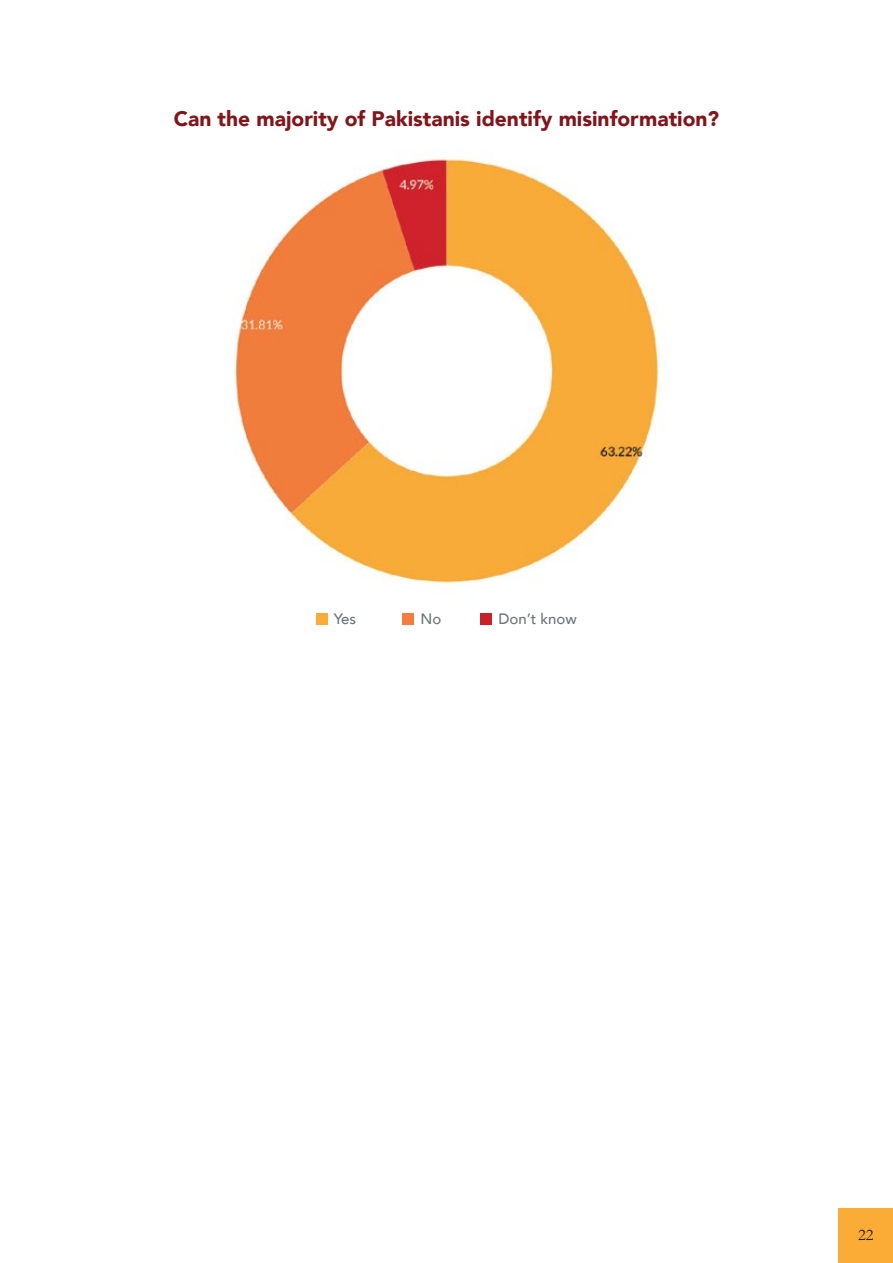
<style>
.page{position:relative;width:893px;height:1263px;background:#fff}
.page>*{position:absolute;margin:0;border:0;box-sizing:border-box;transform-origin:0 0}
.t1{font:900 21px "Avenir";color:#81161a}
.t2{font:16.5px "Garamond";color:#231f20}
.t3{font:500 15px "Avenir";color:#6d767e}
</style>
<div class="page">
<img style="left:234px;top:158px;width:426px;height:426px">
<div style="left:316px;top:613px;width:11px;height:12px;background:#fbac37"></div>
<div style="left:403px;top:613px;width:11px;height:12px;background:#f47d3b"></div>
<div style="left:481px;top:613px;width:11px;height:12px;background:#cc2028"></div>
<div style="left:839px;top:1208px;width:54px;height:55px;background:#fbac37"></div>
<p class="t1" style="left:174px;top:101px;width:547px">Can the majority of Pakistanis identify misinformation?</p>
<p class="t3" style="left:334px;top:606px;width:24px">Yes</p>
<p class="t3" style="left:420px;top:606px;width:22px">No</p>
<p class="t3" style="left:498px;top:606px;width:80px">Don’t know</p>
<p class="t2" style="left:858px;top:1224px;width:17px">22</p>
</div>
